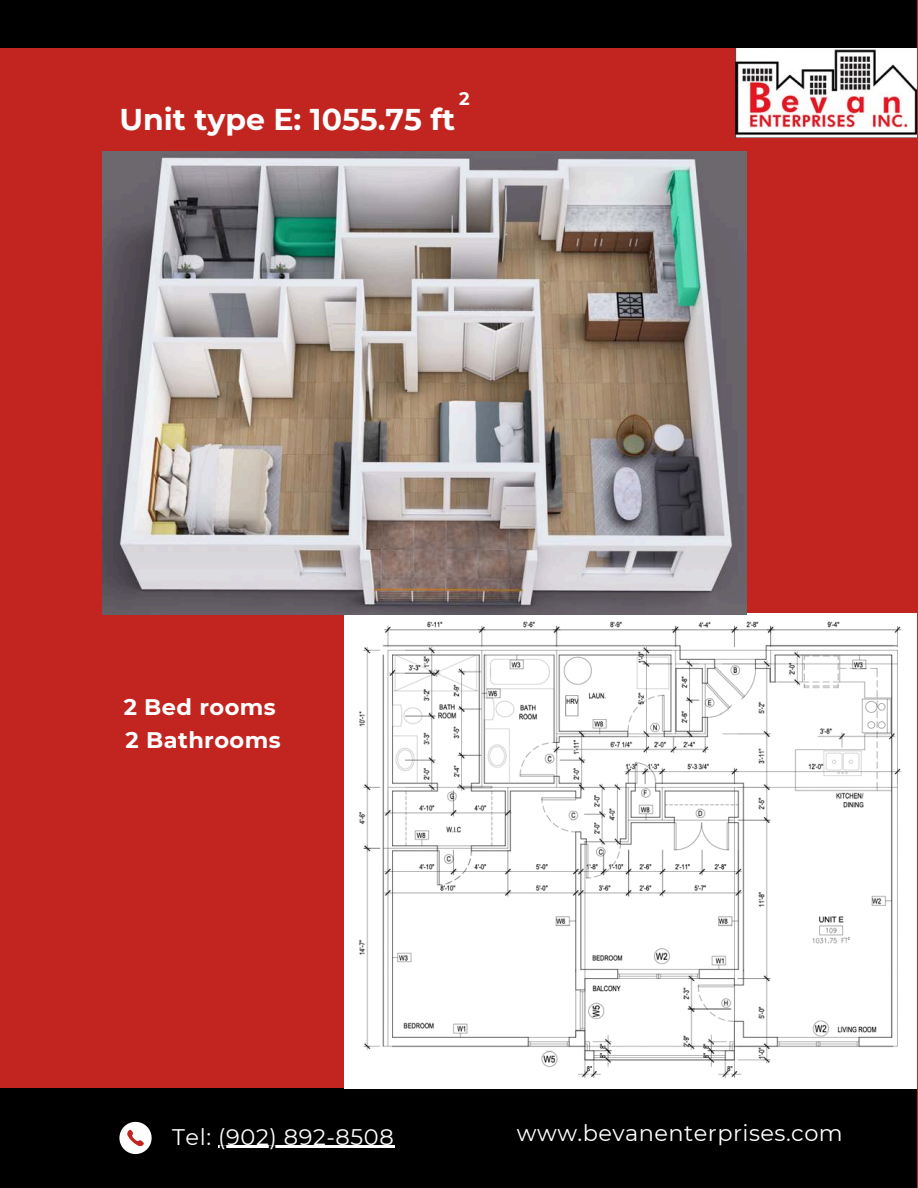
<style>
.page{position:relative;width:918px;height:1188px;background:#c22520}
.page>*{position:absolute;margin:0;border:0;box-sizing:border-box;transform-origin:0 0}
.t1{font:700 30px "Montserrat";color:#fff}
.t2{font:22.5px "Montserrat";letter-spacing:.02em;color:#fff}
.t3{font:700 22.5px/32.7px "Montserrat";letter-spacing:.02em;color:#fff}
.t4{font:700 18px "Montserrat";color:#fff}
</style>
<div class="page">
<div style="left:0;top:1088px;width:917px;height:100px;background:#000"></div>
<hr style="left:218px;top:1146px;width:176px;height:2px;background:#fff">
<svg style="left:119px;top:1122px;width:33px;height:32px"></svg>
<img style="left:344px;top:614px;width:573px;height:475px">
<img style="left:735px;top:47px;width:182px;height:90px">
<img style="left:103px;top:152px;width:643px;height:462px">
<div style="left:0;top:0;width:917px;height:47px;background:#000"></div>
<p class="t4" style="left:459px;top:87px;width:12px">2</p>
<p class="t1" style="left:120px;top:101px;width:337px">Unit type E: 1055.75 ft</p>
<p class="t3" style="left:124px;top:691px;width:159px">2 Bed rooms<br>2 Bathrooms</p>
<p class="t2" style="left:172px;top:1123px;width:223px">Tel: (902) 892-8508</p>
<p class="t2" style="left:517px;top:1119px;width:327px">www.bevanenterprises.com</p>
</div>
